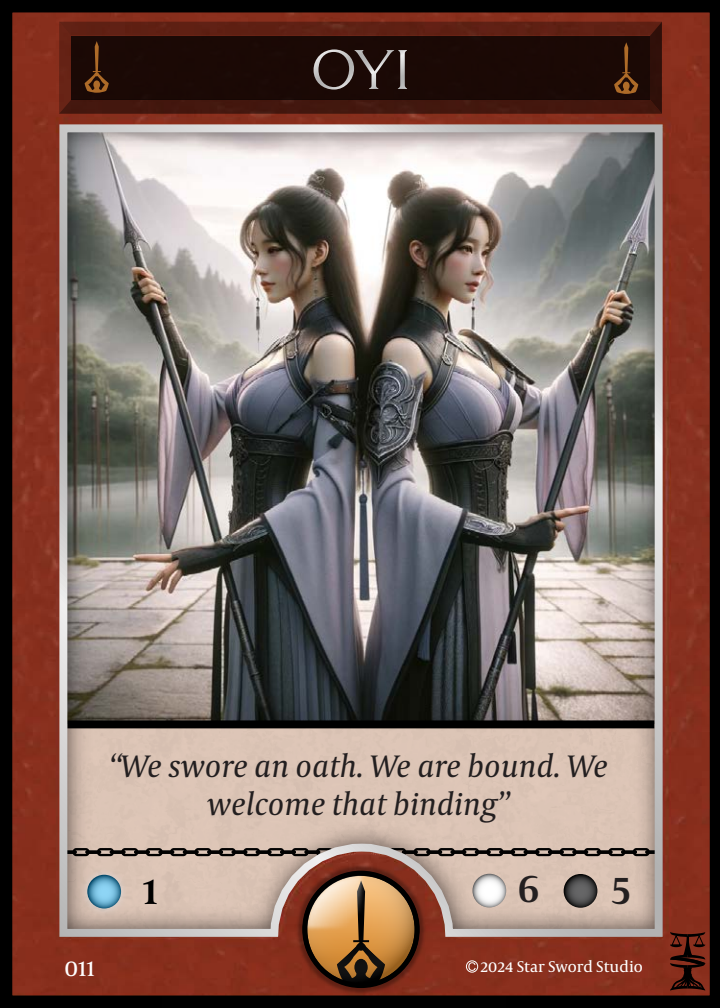
<style>
.page{position:relative;width:720px;height:1008px;background:#fff}
.page>*{position:absolute;margin:0;border:0;box-sizing:border-box;transform-origin:0 0}
.t1{font:600 39.6px "Capitolium News 2";color:#231f20}
.t2{font:600 39.6px "Capitolium News 2";color:#000}
.t3{font:italic 32px/38px "Capitolium News 2";color:#231f20;text-align:center}
.t4{font:24px "Capitolium News 2";color:#fff}
.t5{font:16px "Capitolium News 2";color:#fff}
</style>
<div class="page">
<img style="left:0;top:0;width:720px;height:942px">
<img style="left:163px;top:731px;width:343px;height:211px">
<div style="left:302px;top:871px;width:118px;height:117px;border:5px solid #000;border-radius:50%"></div>
<svg style="left:59px;top:22px;width:603px;height:92px;background:#31130c"></svg>
<img style="left:0;top:942px;width:720px;height:66px">
<p class="t3" style="left:109px;top:746px;width:501px">“We swore an oath. We are bound. We welcome that binding”</p>
<p class="t2" style="left:143px;top:862px;width:17px">1</p>
<p class="t1" style="left:517px;top:861px;width:24px">6</p>
<p class="t1" style="left:611px;top:861px;width:21px">5</p>
<p class="t4" style="left:64px;top:951px;width:32px">011</p>
<p class="t5" style="left:480px;top:955px;width:164px">2024 Star Sword Studio</p>
</div>
